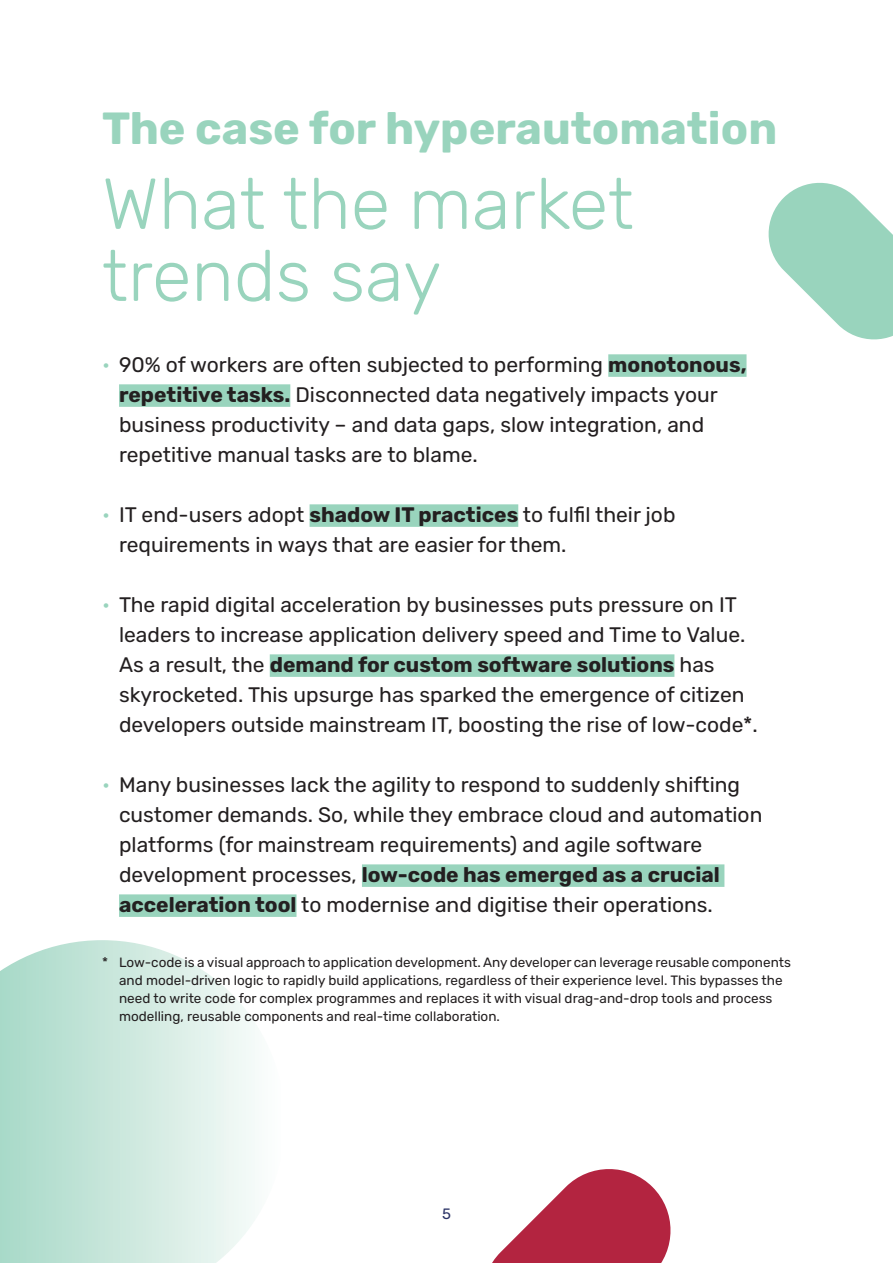
<style>
.page{position:relative;width:893px;height:1263px;background:#fff}
.page>*{position:absolute;margin:0;border:0;box-sizing:border-box;transform-origin:0 0}
.t1{font:300 72px/72px "Rubik";color:#99d4bd}
.t2{font:700 45px "Rubik";color:#99d4bd}
.t3{font:21px/30px "Rubik";color:#231f20}
.t4{font:15px "Rubik";color:#2b3366}
.t5{font:13.5px/18px "Rubik";color:#231f20}
.s1{color:#99d4bd}
.s2{font-weight:700}
</style>
<div class="page">
<svg style="left:0;top:940px;width:255px;height:323px;background:#cee9df"></svg>
<div style="left:608px;top:354px;width:138px;height:23px;background:#99d4bd"></div>
<div style="left:119px;top:384px;width:171px;height:23px;background:#99d4bd"></div>
<div style="left:310px;top:504px;width:208px;height:23px;background:#99d4bd"></div>
<div style="left:270px;top:654px;width:404px;height:23px;background:#99d4bd"></div>
<div style="left:362px;top:864px;width:362px;height:23px;background:#99d4bd"></div>
<div style="left:119px;top:894px;width:178px;height:23px;background:#99d4bd"></div>
<svg style="left:768px;top:182px;width:125px;height:158px"></svg>
<svg style="left:492px;top:1169px;width:179px;height:94px"></svg>
<p class="t2" style="left:102px;top:102px;width:677px">The case for hyperautomation</p>
<p class="t1" style="left:102px;top:170px;width:533px">What the market trends say</p>
<p class="t3" style="left:119px;top:350px;width:629px;text-indent:-17px"><span class="s1">•</span> 90% of workers are often subjected to performing <span class="s2">monotonous, repetitive tasks.</span> Disconnected data negatively impacts your business productivity – and data gaps, slow integration, and repetitive manual tasks are to blame.</p>
<p class="t3" style="left:119px;top:500px;width:558px;text-indent:-17px"><span class="s1">•</span> IT end-users adopt <span class="s2">shadow IT practices</span> to fulfil their job requirements in ways that are easier for them.</p>
<p class="t3" style="left:119px;top:590px;width:640px;text-indent:-17px"><span class="s1">•</span> The rapid digital acceleration by businesses puts pressure on IT leaders to increase application delivery speed and Time to Value.<br>As a result, the <span class="s2">demand for custom software solutions</span> has skyrocketed. This upsurge has sparked the emergence of citizen developers outside mainstream IT, boosting the rise of low-code*.</p>
<p class="t3" style="left:119px;top:770px;width:645px;text-indent:-17px"><span class="s1">•</span> Many businesses lack the agility to respond to suddenly shifting customer demands. So, while they embrace cloud and automation platforms (for mainstream requirements) and agile software development processes, <span class="s2">low-code has emerged as a crucial acceleration tool</span> to modernise and digitise their operations.</p>
<p class="t5" style="left:119px;top:953px;width:673px;text-indent:-17px">* Low-code is a visual approach to application development. Any developer can leverage reusable components and model-driven logic to rapidly build applications, regardless of their experience level. This bypasses the need to write code for complex programmes and replaces it with visual drag-and-drop tools and process</p>
<p class="t5" style="left:119px;top:1007px;width:382px">modelling, reusable components and real-time collaboration.</p>
<p class="t4" style="left:442px;top:1205px;width:10px">5</p>
</div>
